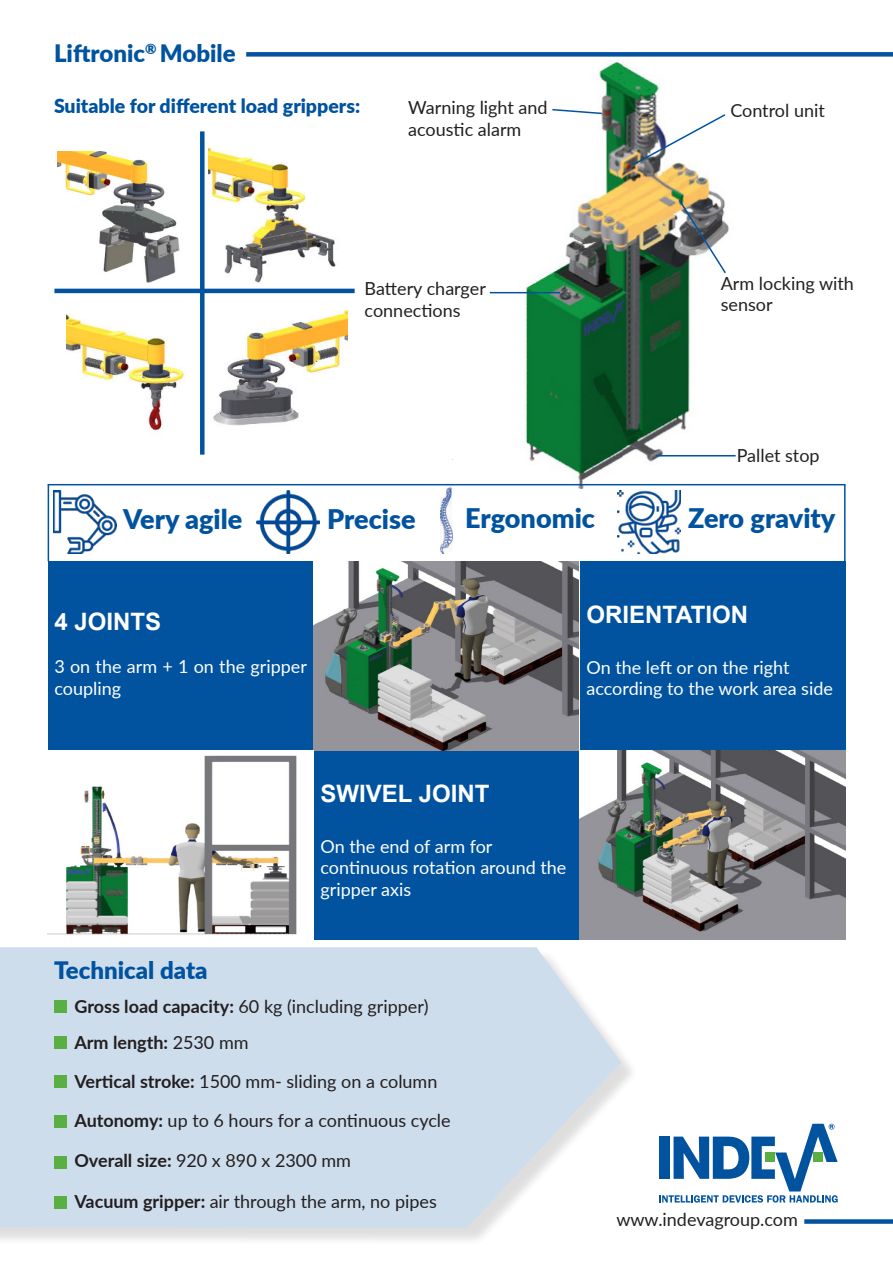
<style>
.page{position:relative;width:893px;height:1263px;background:#fff}
.page>*{position:absolute;margin:0;border:0;box-sizing:border-box;transform-origin:0 0}
.t1{font:900 27px "Lato";color:#0153a0}
.t2{font:900 24px "Lato";color:#0153a0}
.t3{font:700 24px "Arial";color:#fff}
.t4{font:900 19.5px "Lato";color:#0153a0}
.t5{font:18px/21.6px "Lato";color:#231f20}
.t6{font:18px/21.6px "Lato";color:#fff}
.t7{font:700 18px/36.6px "Lato";color:#231f20}
.s1{font-weight:400}
.s2{font-weight:700}
</style>
<div class="page">
<img style="left:58px;top:152px;width:122px;height:131px">
<img style="left:213px;top:309px;width:134px;height:117px">
<div style="left:246px;top:52px;width:647px;height:5px;background:#0153a0"></div>
<img style="left:486px;top:61px;width:272px;height:427px">
<img style="left:631px;top:113px;width:96px;height:54px">
<svg style="left:551px;top:108px;width:52px;height:7px"></svg>
<hr style="left:656px;top:455px;width:80px;height:1px;background:#0153a0">
<svg style="left:677px;top:198px;width:50px;height:77px"></svg>
<hr style="left:490px;top:292px;width:70px;height:1px;background:#0153a0">
<div style="left:48px;top:561px;width:266px;height:189px;background:#0153a0"></div>
<div style="left:580px;top:561px;width:266px;height:189px;background:#0153a0"></div>
<div style="left:313px;top:750px;width:266px;height:189px;background:#0153a0"></div>
<img style="left:314px;top:561px;width:265px;height:189px">
<img style="left:48px;top:755px;width:249px;height:180px">
<img style="left:580px;top:750px;width:266px;height:190px">
<div style="left:0;top:949px;width:639px;height:297px;background:#231f20;opacity:.75"></div>
<svg style="left:0;top:947px;width:621px;height:281px;background:#d1dfed"></svg>
<div style="left:54px;top:1000px;width:13px;height:13px;background:#59af41"></div>
<div style="left:54px;top:1036px;width:13px;height:13px;background:#59af41"></div>
<div style="left:54px;top:1075px;width:13px;height:12px;background:#59af41"></div>
<div style="left:54px;top:1115px;width:13px;height:13px;background:#59af41"></div>
<div style="left:54px;top:1155px;width:13px;height:13px;background:#59af41"></div>
<div style="left:804px;top:1219px;width:89px;height:5px;background:#0153a0"></div>
<svg style="left:659px;top:1124px;width:179px;height:78px"></svg>
<img style="left:53px;top:490px;width:64px;height:64px">
<img style="left:256px;top:490px;width:64px;height:64px">
<img style="left:440px;top:482px;width:12px;height:72px">
<img style="left:617px;top:490px;width:64px;height:64px">
<div style="left:54px;top:1196px;width:13px;height:13px;background:#59af41"></div>
<hr style="left:48px;top:485px;width:1px;height:76px;background:#0153a0">
<hr style="left:844px;top:485px;width:2px;height:76px;background:#0153a0">
<hr style="left:48px;top:484px;width:797px;height:1px;background:#0153a0">
<hr style="left:54px;top:289px;width:301px;height:4px;background:#0153a0">
<div style="left:200px;top:131px;width:5px;height:324px;background:#0153a0"></div>
<img style="left:209px;top:147px;width:127px;height:137px">
<img style="left:67px;top:313px;width:119px;height:118px">
<h2 class="t2" style="left:54px;top:35px;width:183px">Liftronic<sup>®</sup> Mobile</h2>
<p class="t4" style="left:54px;top:91px;width:308px">Suitable for different load grippers:</p>
<p class="t5" style="left:408px;top:98px;width:141px">Warning light and</p>
<p class="t5" style="left:730px;top:100px;width:96px">Control unit</p>
<p class="t5" style="left:408px;top:118px;width:115px">acoustic alarm</p>
<p class="t5" style="left:365px;top:277px;width:123px">Battery charger connections</p>
<p class="t5" style="left:721px;top:274px;width:135px">Arm locking with sensor</p>
<p class="t5" style="left:737px;top:446px;width:84px">Pallet stop</p>
<h1 class="t1" style="left:123px;top:499px;width:121px">Very agile</h1>
<h1 class="t1" style="left:465px;top:498px;width:131px">Ergonomic</h1>
<h1 class="t1" style="left:688px;top:498px;width:149px">Zero gravity</h1>
<h1 class="t1" style="left:327px;top:499px;width:90px">Precise</h1>
<h2 class="t3" style="left:54px;top:607px;width:108px">4 JOINTS</h2>
<p class="t6" style="left:54px;top:657px;width:254px">3 on the arm + 1 on the gripper coupling</p>
<h2 class="t3" style="left:586px;top:601px;width:163px">ORIENTATION</h2>
<p class="t6" style="left:586px;top:656px;width:248px">On the left or on the right according to the work area side</p>
<h2 class="t3" style="left:320px;top:780px;width:170px">SWIVEL JOINT</h2>
<p class="t6" style="left:320px;top:836px;width:247px">On the end of arm for continuous rotation around the gripper axis</p>
<h2 class="t2" style="left:54px;top:952px;width:155px">Technical data</h2>
<p class="t7" style="left:74px;top:989px;width:356px">Gross load capacity: <span class="s1">60 kg (including gripper)<br></span>Arm length: <span class="s1">2530 mm</span></p>
<p class="t5" style="left:74px;top:1063px;width:378px;line-height:39.3px"><span class="s2">Vertical stroke:</span> 1500 mm- sliding on a column<br><span class="s2">Autonomy:</span> up to 6 hours for a continuous cycle</p>
<p class="t5" style="left:74px;top:1151px;width:278px"><span class="s2">Overall size:</span> 920 x 890 x 2300 mm</p>
<p class="t5" style="left:74px;top:1192px;width:364px"><span class="s2">Vacuum gripper:</span> air through the arm, no pipes</p>
<p class="t5" style="left:616px;top:1209px;width:183px">www.indevagroup.com</p>
</div>
